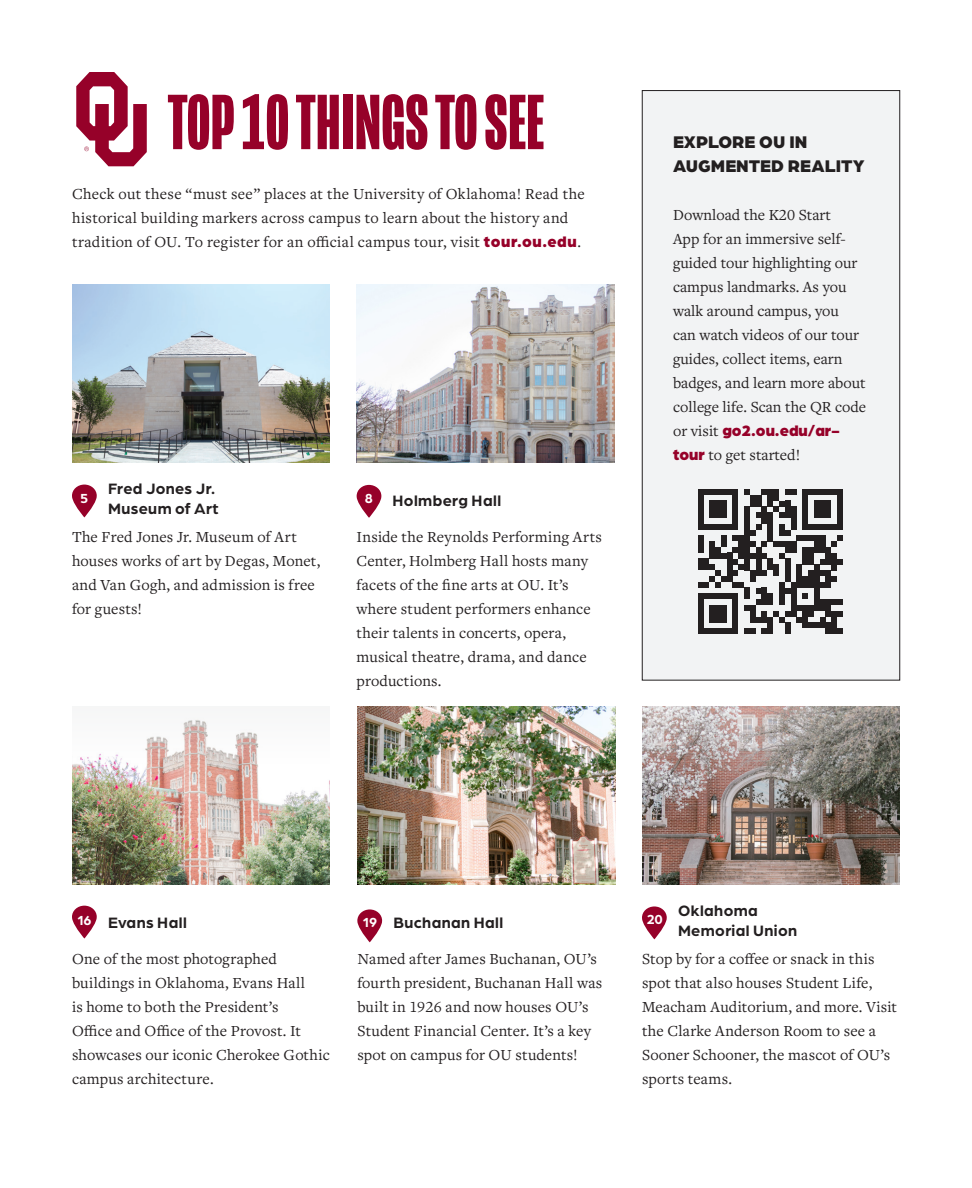
<style>
.page{position:relative;width:972px;height:1188px;background:#fff}
.page>*{position:absolute;margin:0;border:0;box-sizing:border-box;transform-origin:0 0}
.t1{font:700 80px "Mongoose";color:#960129}
.t2{font:900 18px "Arboria";color:#231f20}
.t3{font:16px/24px "Freight Text Pro";letter-spacing:.01em;color:#231f20}
.t4{font:700 16px/20px "Arboria";letter-spacing:.025em;color:#231f20}
.t5{font:700 14px "Arboria";color:#fff}
.s1{font-family:"Arboria";font-weight:900;color:#960129}
</style>
<div class="page">
<svg style="left:76px;top:72px;width:71px;height:94px"></svg>
<img style="left:72px;top:284px;width:258px;height:178px">
<svg style="left:72px;top:485px;width:25px;height:32px"></svg>
<img style="left:642px;top:706px;width:258px;height:178px">
<svg style="left:642px;top:906px;width:25px;height:33px"></svg>
<img style="left:357px;top:706px;width:258px;height:178px">
<svg style="left:357px;top:909px;width:25px;height:33px"></svg>
<svg style="left:72px;top:906px;width:25px;height:33px"></svg>
<div style="left:76px;top:913px;width:16px;height:12px;background:#960129"></div>
<img style="left:72px;top:764px;width:258px;height:120px">
<svg style="left:80px;top:719px;width:179px;height:45px"></svg>
<div style="left:642px;top:91px;width:258px;height:589px;background:#f2f3f4"></div>
<div style="left:642px;top:90px;width:258px;height:590px;border:1px solid #231f20"></div>
<svg style="left:357px;top:485px;width:24px;height:33px"></svg>
<div style="left:361px;top:491px;width:16px;height:12px;background:#960129"></div>
<img style="left:357px;top:284px;width:258px;height:178px">
<div style="left:698px;top:489px;width:6px;height:35px;background:#231f20"></div>
<div style="left:709px;top:501px;width:6px;height:17px;background:#231f20"></div>
<div style="left:715px;top:501px;width:6px;height:17px;background:#231f20"></div>
<div style="left:721px;top:501px;width:6px;height:17px;background:#231f20"></div>
<svg style="left:704px;top:489px;width:29px;height:6px"></svg>
<div style="left:733px;top:489px;width:5px;height:35px;background:#231f20"></div>
<svg style="left:744px;top:489px;width:6px;height:6px"></svg>
<div style="left:744px;top:506px;width:6px;height:18px;background:#231f20"></div>
<div style="left:750px;top:495px;width:6px;height:11px;background:#231f20"></div>
<div style="left:756px;top:495px;width:6px;height:11px;background:#231f20"></div>
<svg style="left:756px;top:512px;width:6px;height:6px"></svg>
<svg style="left:762px;top:489px;width:5px;height:6px"></svg>
<div style="left:762px;top:506px;width:5px;height:18px;background:#231f20"></div>
<div style="left:767px;top:489px;width:6px;height:17px;background:#231f20"></div>
<div style="left:767px;top:512px;width:6px;height:12px;background:#231f20"></div>
<div style="left:773px;top:489px;width:6px;height:12px;background:#231f20"></div>
<svg style="left:773px;top:501px;width:12px;height:17px"></svg>
<div style="left:785px;top:501px;width:6px;height:17px;background:#231f20"></div>
<svg style="left:785px;top:489px;width:11px;height:6px"></svg>
<div style="left:791px;top:506px;width:5px;height:18px;background:#231f20"></div>
<div style="left:802px;top:489px;width:6px;height:35px;background:#231f20"></div>
<div style="left:814px;top:501px;width:6px;height:17px;background:#231f20"></div>
<div style="left:820px;top:501px;width:5px;height:17px;background:#231f20"></div>
<div style="left:825px;top:501px;width:6px;height:17px;background:#231f20"></div>
<svg style="left:808px;top:489px;width:29px;height:6px"></svg>
<div style="left:837px;top:489px;width:6px;height:35px;background:#231f20"></div>
<svg style="left:698px;top:524px;width:145px;height:110px"></svg>
<p class="t1" style="left:168px;top:77px;width:378px">TOP 10 THINGS TO SEE</p>
<p class="t3" style="left:72px;top:181px;width:514px">Check out these “must see” places at the University of Oklahoma! Read the historical building markers across campus to learn about the history and tradition of OU. To register for an official campus tour, visit <span class="s1">tour.ou.edu</span>.</p>
<p class="t4" style="left:108px;top:478px;width:112px">Fred Jones Jr.<br>Museum of Art</p>
<p class="t3" style="left:72px;top:525px;width:250px">The Fred Jones Jr. Museum of Art houses works of art by Degas, Monet, and Van Gogh, and admission is free for guests!</p>
<p class="t5" style="left:80px;top:488px;width:10px">5</p>
<p class="t5" style="left:365px;top:488px;width:10px">8</p>
<p class="t4" style="left:393px;top:489px;width:110px">Holmberg Hall</p>
<p class="t3" style="left:357px;top:524px;width:247px">Inside the Reynolds Performing Arts<br>Center, Holmberg Hall hosts many facets of the fine arts at OU. It’s where student performers enhance their talents in concerts, opera, musical theatre, drama, and dance productions.</p>
<p class="t2" style="left:673px;top:129px;width:136px">EXPLORE OU IN</p>
<p class="t2" style="left:673px;top:153px;width:193px">AUGMENTED REALITY</p>
<p class="t3" style="left:673px;top:202px;width:194px">Download the K20 Start<br>App for an immersive self&shy;guided tour highlighting our campus landmarks. As you walk around campus, you<br>can watch videos of our tour guides, collect items, earn badges, and learn more about college life. Scan the QR code or visit <span class="s1">go2.ou.edu/ar&shy;tour</span> to get started!</p>
<p class="t4" style="left:678px;top:900px;width:121px">Oklahoma<br>Memorial Union</p>
<p class="t3" style="left:642px;top:947px;width:257px">Stop by for a coffee or snack in this spot that also houses Student Life,<br>Meacham Auditorium, and more. Visit the Clarke Anderson Room to see a<br>Sooner Schooner, the mascot of OU’s sports teams.</p>
<p class="t4" style="left:393px;top:911px;width:111px">Buchanan Hall</p>
<p class="t5" style="left:647px;top:910px;width:18px">20</p>
<p class="t3" style="left:357px;top:946px;width:247px">Named after James Buchanan, OU’s fourth president, Buchanan Hall was built in 1926 and now houses OU’s Student Financial Center. It’s a key spot on campus for OU students!</p>
<p class="t5" style="left:77px;top:911px;width:16px">16</p>
<p class="t4" style="left:108px;top:911px;width:80px">Evans Hall</p>
<p class="t5" style="left:363px;top:912px;width:16px">19</p>
<p class="t3" style="left:72px;top:946px;width:259px">One of the most photographed buildings in Oklahoma, Evans Hall<br>is home to both the President’s<br>Office and Office of the Provost. It showcases our iconic Cherokee Gothic campus architecture.</p>
</div>
